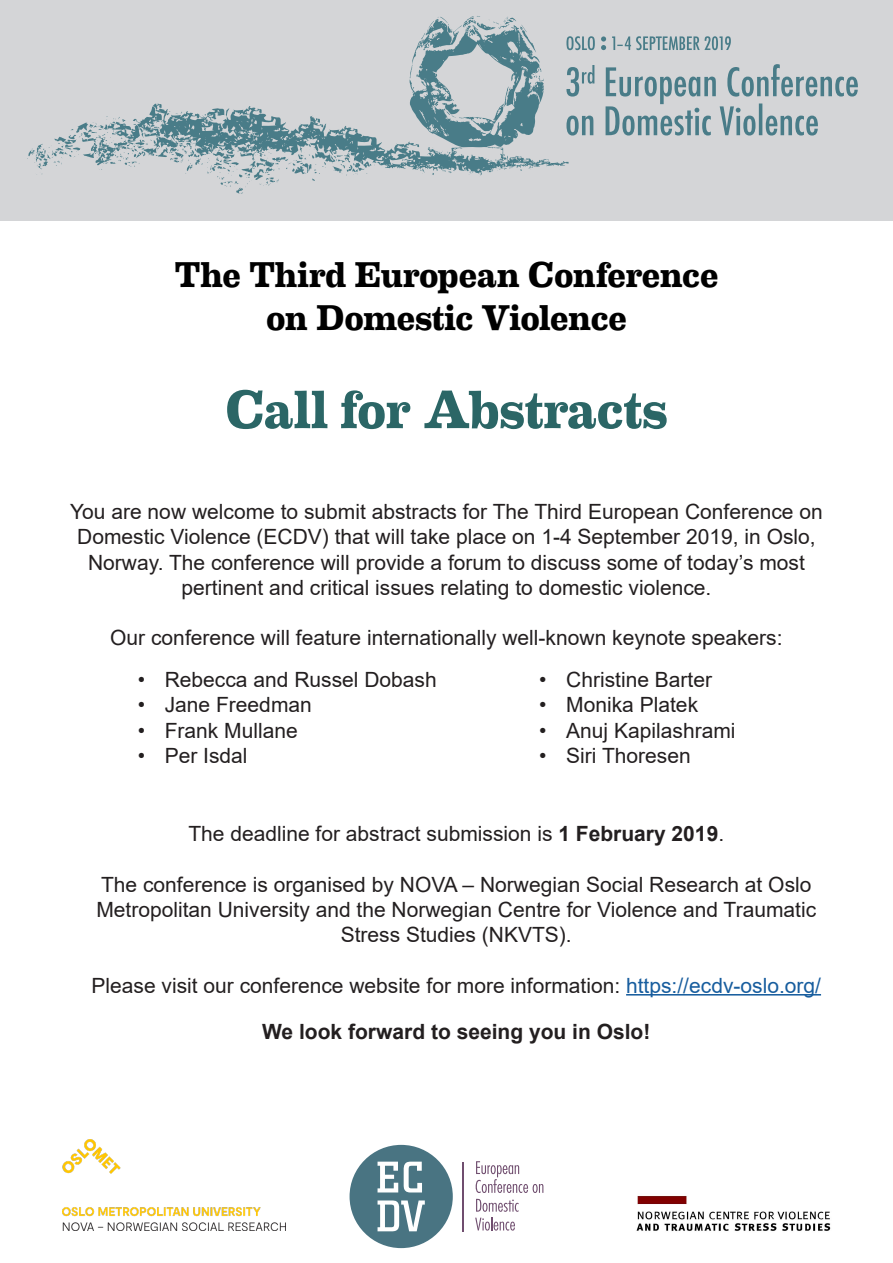
<style>
.page{position:relative;width:893px;height:1263px;background:#fff}
.page>*{position:absolute;margin:0;border:0;box-sizing:border-box;transform-origin:0 0}
.t1{font:700 54px "Eames Century Modern";letter-spacing:-.01em;color:#2b6666}
.t2{font:700 36px/43.2px "Eames Century Modern";letter-spacing:-.01em;color:#000;text-align:center}
.t3{font:21px/25.2px "Arial";color:#231f20;text-align:center}
.t4{font:700 21px "Arial";color:#231f20}
.s1{font-weight:700}
.s2{color:#175d9e}
</style>
<div class="page">
<div style="left:0;top:0;width:893px;height:220px;background:#d4d5d7"></div>
<div style="left:350px;top:1145px;width:103px;height:103px;background:#497482;border-radius:50%"></div>
<svg style="left:378px;top:1161px;width:20px;height:31px"></svg>
<svg style="left:404px;top:1161px;width:18px;height:31px"></svg>
<svg style="left:378px;top:1200px;width:47px;height:31px"></svg>
<svg style="left:476px;top:1161px;width:67px;height:32px"></svg>
<svg style="left:475px;top:1199px;width:44px;height:31px"></svg>
<hr style="left:462px;top:1161px;width:2px;height:70px;background:#704e6f">
<img style="left:63px;top:1139px;width:223px;height:91px">
<img style="left:636px;top:1196px;width:195px;height:35px">
<svg style="left:27px;top:16px;width:831px;height:178px"></svg>
<hr style="left:626px;top:994px;width:195px;height:1px;background:#175d9e">
<p class="t2" style="left:174px;top:250px;width:545px">The Third European Conference on Domestic Violence</p>
<p class="t1" style="left:225px;top:369px;width:444px">Call for Abstracts</p>
<p class="t3" style="left:70px;top:499px;width:754px">You are now welcome to submit abstracts for The Third European Conference on Domestic Violence (ECDV) that will take place on 1-4 September 2019, in Oslo, Norway. The conference will provide a forum to discuss some of today’s most pertinent and critical issues relating to domestic violence.</p>
<p class="t3" style="left:110px;top:625px;width:674px">Our conference will feature internationally well-known keynote speakers:</p>
<p class="t3" style="left:138px;top:667px;width:300px">• Rebecca and Russel Dobash</p>
<p class="t3" style="left:138px;top:692px;width:176px">• Jane Freedman</p>
<p class="t3" style="left:138px;top:717px;width:162px">• Frank Mullane</p>
<p class="t3" style="left:138px;top:743px;width:111px">• Per Isdal</p>
<p class="t3" style="left:539px;top:667px;width:174px">• Christine Barter</p>
<p class="t3" style="left:539px;top:692px;width:160px">• Monika Platek</p>
<p class="t3" style="left:539px;top:717px;width:198px">• Anuj Kapilashrami</p>
<p class="t3" style="left:539px;top:743px;width:153px">• Siri Thoresen</p>
<p class="t3" style="left:188px;top:821px;width:537px">The deadline for abstract submission is <span class="s1">1 February 2019</span>.</p>
<p class="t3" style="left:96px;top:872px;width:721px">The conference is organised by NOVA – Norwegian Social Research at Oslo<br>Metropolitan University and the Norwegian Centre for Violence and Traumatic<br>Stress Studies (NKVTS).</p>
<p class="t3" style="left:91px;top:972px;width:731px">Please visit our conference website for more information: <span class="s2">https://ecdv-oslo.org/</span></p>
<p class="t4" style="left:262px;top:1017px;width:390px">We look forward to seeing you in Oslo!</p>
</div>
